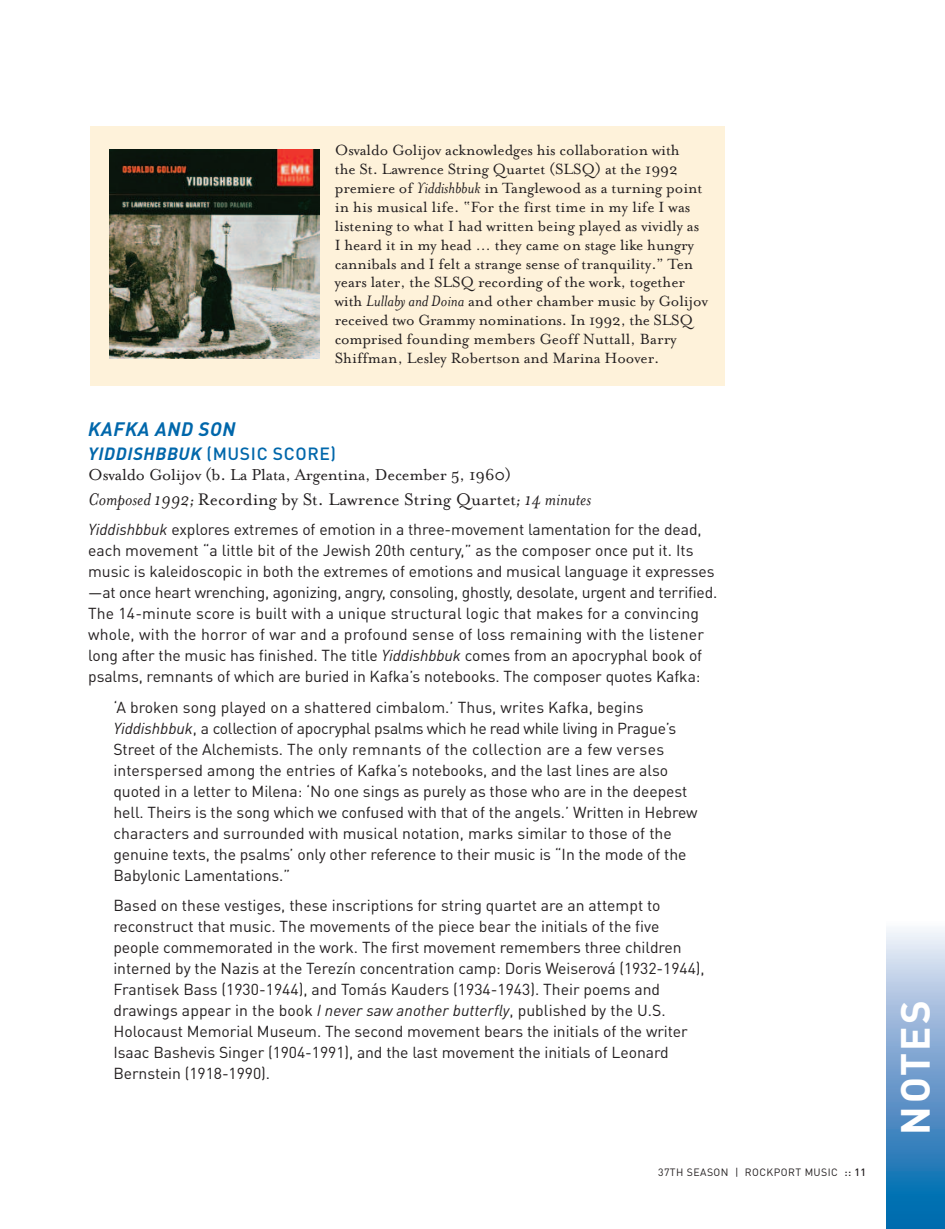
<style>
.page{position:relative;width:945px;height:1229px;background:#fff}
.page>*{position:absolute;margin:0;border:0;box-sizing:border-box;transform-origin:0 0}
.t1{font:700 40.25px "DINOT";letter-spacing:.06em;color:#fff}
.t2{font:19.25px "Mrs Eaves Roman";color:#231f20}
.t3{font:italic 700 19.25px "DINOT";letter-spacing:.035em;color:#0067ab}
.t4{font:18.2px "Mrs Eaves Roman";letter-spacing:-.01em;color:#231f20}
.t5{font:500 17.5px "DINOT";letter-spacing:.035em;color:#0067ab}
.t6{font:16.97px/18.9px "Mrs Eaves Roman";letter-spacing:-.005em;color:#231f20}
.t7{font:15.75px/21px "DINOT";letter-spacing:-.005em;color:#231f20}
.t8{font:10.5px "DINOT";letter-spacing:.04em;color:#231f20}
.s1{font-family:"Mrs Eaves";font-style:italic;font-size:17.32px}
.s2{font-weight:700;font-style:italic}
.s3{font-family:"Mrs Eaves";font-style:italic;font-size:19.6px}
.s4{font-style:italic}
.s5{font-weight:500}
</style>
<div class="page">
<div style="left:887px;top:921px;width:58px;height:307px;background:linear-gradient(to bottom,#f5ecf7,#005ca8)"></div>
<div style="left:90px;top:126px;width:634px;height:260px;background:#fef2da"></div>
<img style="left:110px;top:150px;width:210px;height:208px">
<p class="t6" style="left:335px;top:140px;width:375px">Osvaldo Golijov acknowledges his collaboration with<br>the St. Lawrence String Quartet (SLSQ) at the 1992 premiere of <span class="s1">Yiddishbbuk</span> in Tanglewood as a turning point in his musical life. “For the first time in my life I was listening to what I had written being played as vividly as I heard it in my head … they came on stage like hungry cannibals and I felt a strange sense of tranquility.” Ten years later, the SLSQ recording of the work, together with <span class="s1">Lullaby and Doina</span> and other chamber music by Golijov received two Grammy nominations. In 1992, the SLSQ comprised founding members Geoff Nuttall, Barry Shiffman, Lesley Robertson and Marina Hoover.</p>
<p class="t3" style="left:88px;top:422px;width:149px">KAFKA AND SON</p>
<p class="t5" style="left:88px;top:448px;width:249px"><span class="s2">YIDDISHBBUK</span> (MUSIC SCORE)</p>
<p class="t4" style="left:88px;top:463px;width:425px">Osvaldo Golijov (b. La Plata, Argentina, December 5, 1960)</p>
<p class="t2" style="left:88px;top:487px;width:504px"><span class="s3">Composed 1992;</span> Recording by St. Lawrence String Quartet<span class="s3">; 14 minutes</span></p>
<p class="t7" style="left:88px;top:521px;width:631px"><span class="s4">Yiddishbbuk</span> explores extremes of emotion in a three-movement lamentation for the dead, each movement “a little bit of the Jewish 20th century,” as the composer once put it. Its music is kaleidoscopic in both the extremes of emotions and musical language it expresses —at once heart wrenching, agonizing, angry, consoling, ghostly, desolate, urgent and terrified.<br>The 14-minute score is built with a unique structural logic that makes for a convincing whole, with the horror of war and a profound sense of loss remaining with the listener long after the music has finished. The title <span class="s4">Yiddishbbuk</span> comes from an apocryphal book of psalms, remnants of which are buried in Kafka’s notebooks. The composer quotes Kafka:</p>
<p class="t7" style="left:113px;top:698px;width:586px">‘A broken song played on a shattered cimbalom.’ Thus, writes Kafka, begins <span class="s4">Yiddishbbuk</span>, a collection of apocryphal psalms which he read while living in Prague’s Street of the Alchemists. The only remnants of the collection are a few verses interspersed among the entries of Kafka’s notebooks, and the last lines are also quoted in a letter to Milena: ‘No one sings as purely as those who are in the deepest hell. Theirs is the song which we confused with that of the angels.’ Written in Hebrew characters and surrounded with musical notation, marks similar to those of the genuine texts, the psalms’ only other reference to their music is “In the mode of the Babylonic Lamentations.”</p>
<p class="t7" style="left:113px;top:896px;width:593px">Based on these vestiges, these inscriptions for string quartet are an attempt to reconstruct that music. The movements of the piece bear the initials of the five people commemorated in the work. The first movement remembers three children interned by the Nazis at the Terezín concentration camp: Doris Weiserová (1932-1944), Frantisek Bass (1930-1944), and Tomás Kauders (1934-1943). Their poems and drawings appear in the book <span class="s4">I never saw another butterfly</span>, published by the U.S.<br>Holocaust Memorial Museum. The second movement bears the initials of the writer Isaac Bashevis Singer (1904-1991), and the last movement the initials of Leonard Bernstein (1918-1990).</p>
<p class="t8" style="left:658px;top:1168px;width:210px">37TH SEASON | ROCKPORT MUSIC <span class="s5">:: 11</span></p>
<h1 class="t1" style="left:901px;top:1134px;width:136px;rotate:-90deg">NOTES</h1>
</div>
